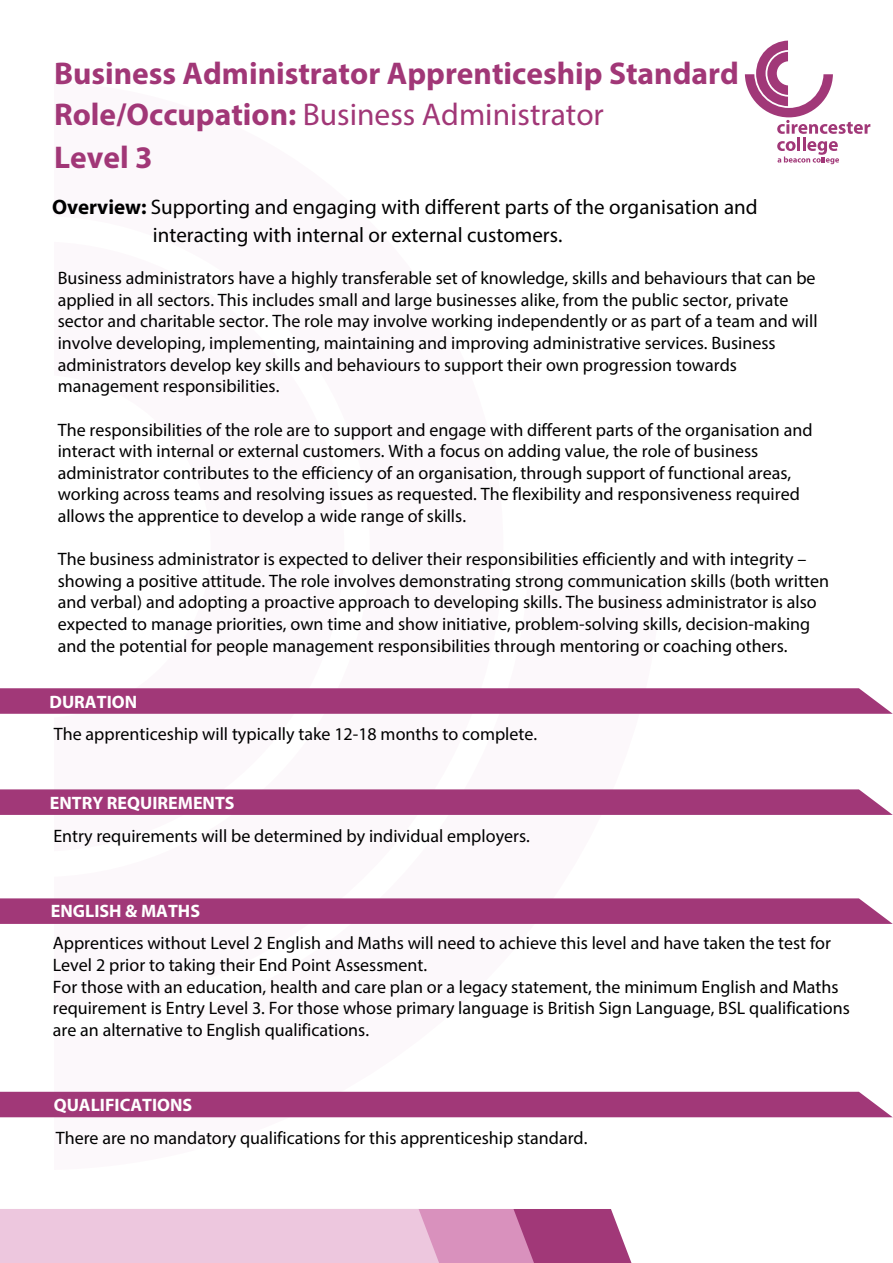
<style>
.page{position:relative;width:893px;height:1263px;background:#fff}
.page>*{position:absolute;margin:0;border:0;box-sizing:border-box;transform-origin:0 0}
.t1{font:700 31.5px/42.2px "Myriad Pro";color:#a13777}
.t2{font:21px/27.8px "Myriad Pro";color:#000}
.t3{font:18px/21.6px "Myriad Pro";color:#000}
.t4{font:700 18px "Myriad Pro";color:#fff}
.s1{font-weight:400}
.s2{font-weight:700}
</style>
<div class="page">
<svg style="left:0;top:1209px;width:631px;height:54px;background:#dea9c9"></svg>
<svg style="left:745px;top:41px;width:125px;height:93px"></svg>
<hr style="left:797px;top:137px;width:3px;height:14px;background:#a13878">
<hr style="left:803px;top:137px;width:3px;height:14px;background:#a13878">
<svg style="left:777px;top:141px;width:62px;height:23px"></svg>
<svg style="left:0;top:688px;width:893px;height:26px;background:#a43f7c"></svg>
<svg style="left:0;top:898px;width:893px;height:26px;background:#a43f7c"></svg>
<svg style="left:0;top:789px;width:893px;height:26px;background:#a43f7c"></svg>
<div style="left:0;top:1092px;width:893px;height:25px;background:#a13878"></div>
<h1 class="t1" style="left:54px;top:51px;width:686px">Business Administrator Apprenticeship Standard<br>Role/Occupation: <span class="s1">Business Administrator<br></span>Level 3</h1>
<p class="t2" style="left:153px;top:193px;width:606px;text-indent:-101px"><span class="s2">Overview:</span> Supporting and engaging with different parts of the organisation and interacting with internal or external customers.</p>
<p class="t3" style="left:58px;top:267px;width:761px">Business administrators have a highly transferable set of knowledge, skills and behaviours that can be applied in all sectors. This includes small and large businesses alike, from the public sector, private sector and charitable sector. The role may involve working independently or as part of a team and will involve developing, implementing, maintaining and improving administrative services. Business administrators develop key skills and behaviours to support their own progression towards management responsibilities.</p>
<p class="t3" style="left:58px;top:418px;width:756px">The responsibilities of the role are to support and engage with different parts of the organisation and interact with internal or external customers. With a focus on adding value, the role of business administrator contributes to the efficiency of an organisation, through support of functional areas, working across teams and resolving issues as requested. The flexibility and responsiveness required allows the apprentice to develop a wide range of skills.</p>
<p class="t3" style="left:58px;top:548px;width:773px">The business administrator is expected to deliver their responsibilities efficiently and with integrity – showing a positive attitude. The role involves demonstrating strong communication skills (both written and verbal) and adopting a proactive approach to developing skills. The business administrator is also expected to manage priorities, own time and show initiative, problem-solving skills, decision-making and the potential for people management responsibilities through mentoring or coaching others.</p>
<p class="t4" style="left:50px;top:690px;width:89px">DURATION</p>
<p class="t3" style="left:54px;top:723px;width:485px">The apprenticeship will typically take 12-18 months to complete.</p>
<p class="t4" style="left:50px;top:792px;width:186px">ENTRY REQUIREMENTS</p>
<p class="t3" style="left:53px;top:824px;width:478px">Entry requirements will be determined by individual employers.</p>
<p class="t4" style="left:51px;top:899px;width:151px">ENGLISH &amp; MATHS</p>
<p class="t3" style="left:53px;top:932px;width:798px">Apprentices without Level 2 English and Maths will need to achieve this level and have taken the test for Level 2 prior to taking their End Point Assessment.<br>For those with an education, health and care plan or a legacy statement, the minimum English and Maths requirement is Entry Level 3. For those whose primary language is British Sign Language, BSL qualifications are an alternative to English qualifications.</p>
<p class="t4" style="left:54px;top:1093px;width:140px">QUALIFICATIONS</p>
<p class="t3" style="left:56px;top:1127px;width:533px">There are no mandatory qualifications for this apprenticeship standard.</p>
</div>
